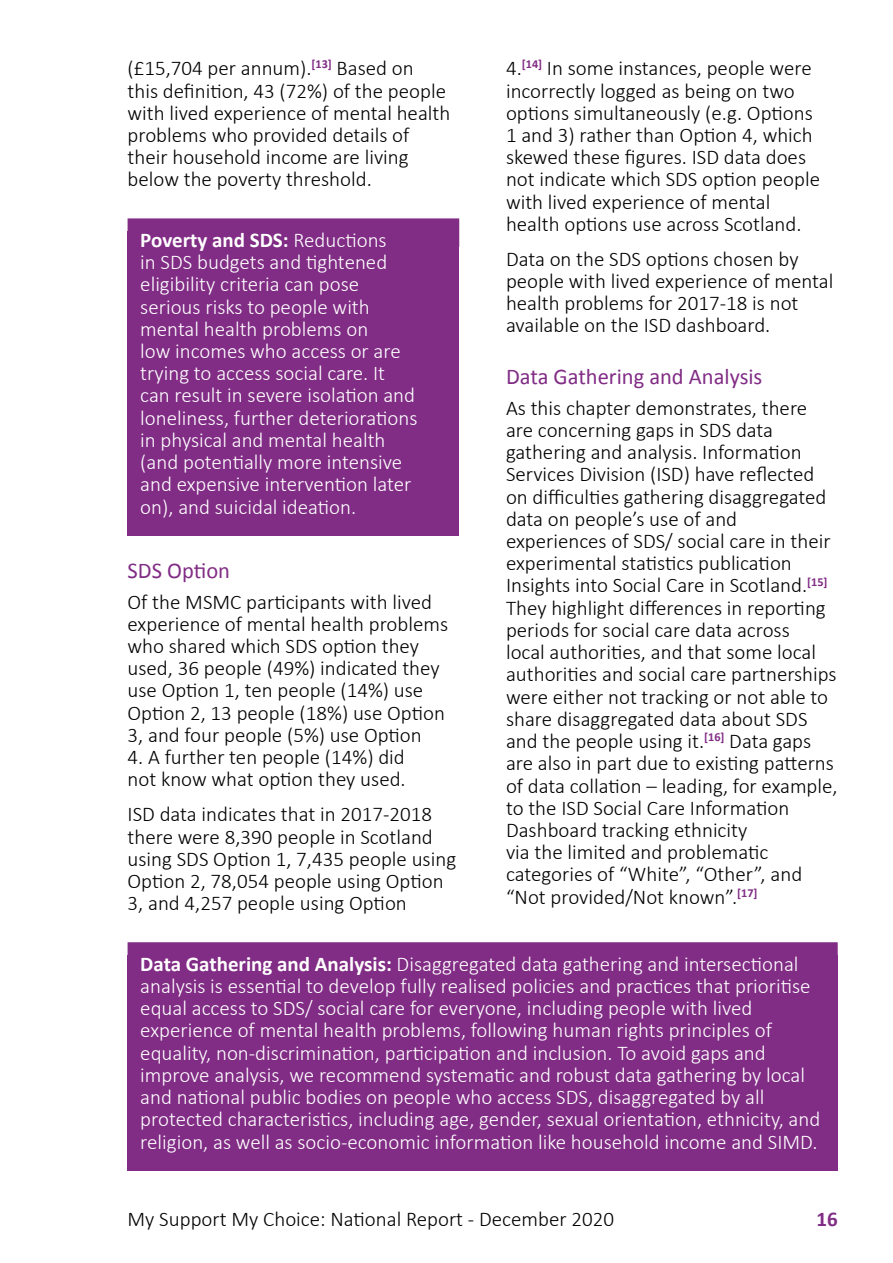
<style>
.page{position:relative;width:893px;height:1263px;background:#fff}
.page>*{position:absolute;margin:0;border:0;box-sizing:border-box;transform-origin:0 0}
.t1{font:22.5px "Calibri";color:#812c85}
.t2{font:300 21px/22.2px "Calibri";color:#000}
.t3{font:300 21px/22.2px "Calibri";color:#fff}
.t4{font:700 21px "Calibri";color:#812c85}
.s1{font-weight:700}
</style>
<div class="page">
<div style="left:128px;top:231px;width:331px;height:305px;background:#812c85"></div>
<div style="left:128px;top:218px;width:331px;height:29px;background:#812c85"></div>
<div style="left:128px;top:955px;width:710px;height:216px;background:#812c85"></div>
<div style="left:128px;top:942px;width:710px;height:29px;background:#812c85"></div>
<p class="t2" style="left:128px;top:56px;width:324px">(£15,704 per annum).<sup>[13]</sup> Based on<br>this definition, 43 (72%) of the people with lived experience of mental health problems who provided details of their household income are living below the poverty threshold.</p>
<p class="t3" style="left:140px;top:228px;width:279px"><span class="s1">Poverty and SDS:</span> Reductions<br>in SDS budgets and tightened eligibility criteria can pose serious risks to people with mental health problems on<br>low incomes who access or are trying to access social care. It can result in severe isolation and loneliness, further deteriorations in physical and mental health (and potentially more intensive and expensive intervention later on), and suicidal ideation.</p>
<p class="t1" style="left:128px;top:556px;width:104px">SDS Option</p>
<p class="t2" style="left:128px;top:589px;width:322px">Of the MSMC participants with lived experience of mental health problems who shared which SDS option they used, 36 people (49%) indicated they use Option 1, ten people (14%) use Option 2, 13 people (18%) use Option 3, and four people (5%) use Option</p>
<p class="t2" style="left:128px;top:745px;width:280px">4. A further ten people (14%) did not know what option they used.</p>
<p class="t2" style="left:128px;top:802px;width:330px">ISD data indicates that in 2017-2018 there were 8,390 people in Scotland using SDS Option 1, 7,435 people using Option 2, 78,054 people using Option 3, and 4,257 people using Option</p>
<p class="t2" style="left:506px;top:56px;width:316px">4.<sup>[14]</sup> In some instances, people were incorrectly logged as being on two options simultaneously (e.g. Options 1 and 3) rather than Option 4, which skewed these figures. ISD data does not indicate which SDS option people with lived experience of mental health options use across Scotland.</p>
<p class="t2" style="left:506px;top:247px;width:329px">Data on the SDS options chosen by people with lived experience of mental health problems for 2017-18 is not available on the ISD dashboard.</p>
<p class="t1" style="left:506px;top:362px;width:258px">Data Gathering and Analysis</p>
<p class="t2" style="left:506px;top:396px;width:333px">As this chapter demonstrates, there are concerning gaps in SDS data gathering and analysis. Information Services Division (ISD) have reflected on difficulties gathering disaggregated data on people’s use of and experiences of SDS/ social care in their experimental statistics publication Insights into Social Care in Scotland.<sup>[15] </sup>They highlight differences in reporting periods for social care data across<br>local authorities, and that some local authorities and social care partnerships were either not tracking or not able to share disaggregated data about SDS and the people using it.<sup>[16]</sup> Data gaps are also in part due to existing patterns of data collation – leading, for example, to the ISD Social Care Information Dashboard tracking ethnicity<br>via the limited and problematic categories of “White”, “Other”, and “Not provided/Not known”.<sup>[17]</sup></p>
<p class="t3" style="left:140px;top:952px;width:681px"><span class="s1">Data Gathering and Analysis:</span> Disaggregated data gathering and intersectional analysis is essential to develop fully realised policies and practices that prioritise equal access to SDS/ social care for everyone, including people with lived experience of mental health problems, following human rights principles of equality, non-discrimination, participation and inclusion. To avoid gaps and improve analysis, we recommend systematic and robust data gathering by local and national public bodies on people who access SDS, disaggregated by all protected characteristics, including age, gender, sexual orientation, ethnicity, and religion, as well as socio-economic information like household income and SIMD.</p>
<p class="t2" style="left:128px;top:1207px;width:488px">My Support My Choice: National Report - December 2020</p>
<p class="t4" style="left:816px;top:1206px;width:23px">16</p>
</div>
